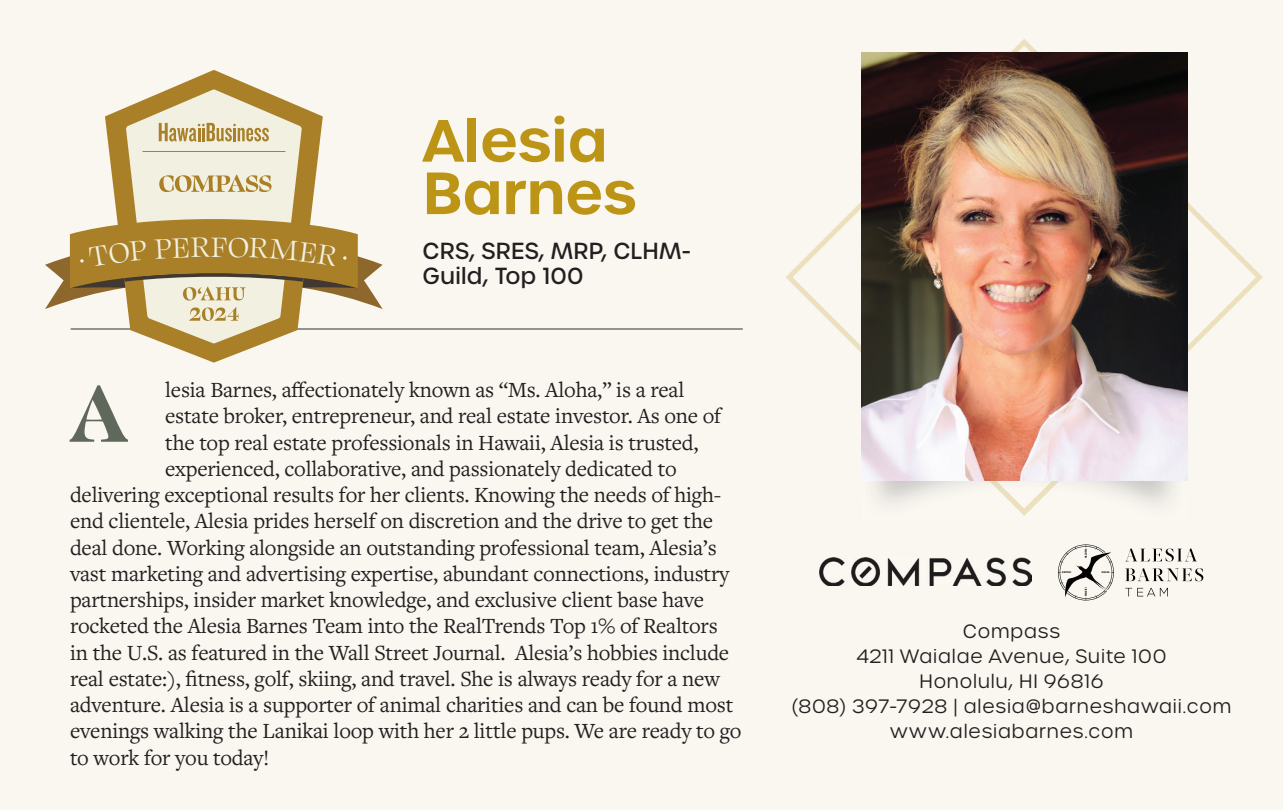
<style>
.page{position:relative;width:1283px;height:810px;background:#fff}
.page>*{position:absolute;margin:0;border:0;box-sizing:border-box;transform-origin:0 0}
.t1{font:700 90px "Swear Display";color:#5f685a}
.t2{font:600 57.5px/52.5px "Urbane";color:#bc9517}
.t3{font:32.25px "Swear Display";color:#f2f1e1}
.t4{font:22.5px "Freight Text Pro";letter-spacing:-.01em;color:#231f20}
.t5{font:500 22.5px/25px "Urbane";letter-spacing:.01em;color:#231f20}
.t6{font:300 18.75px/25px "Urbane";letter-spacing:.045em;color:#231f20;text-align:center}
.t7{font:700 2.5px "Avenir Next Condensed";letter-spacing:.05em;color:#040503;scale:.96 1}
</style>
<div class="page">
<div style="left:0;top:0;width:1282px;height:810px;background:#faf7f1"></div>
<hr style="left:71px;top:328px;width:671px;height:2px;background:#57585a">
<div style="left:785px;top:39px;width:478px;height:477px;background:#faf7f1"></div>
<img style="left:862px;top:480px;width:324px;height:36px">
<img style="left:861px;top:53px;width:326px;height:427px">
<svg style="left:105px;top:70px;width:218px;height:292px;fill:#faf7f1"></svg>
<svg style="left:126px;top:89px;width:176px;height:254px;background:#e0d5b4"></svg>
<hr style="left:143px;top:151px;width:142px;height:1px;background:#a98028">
<svg style="left:159px;top:123px;width:110px;height:18px;background:#cfbb8a"></svg>
<svg style="left:159px;top:175px;width:112px;height:17px;background:#d3c193"></svg>
<img style="left:819px;top:557px;width:212px;height:29px">
<svg style="left:1125px;top:549px;width:71px;height:13px"></svg>
<svg style="left:1125px;top:568px;width:78px;height:13px"></svg>
<svg style="left:1125px;top:588px;width:43px;height:8px"></svg>
<svg style="left:1058px;top:544px;width:55px;height:56px"></svg>
<svg style="left:45px;top:214px;width:337px;height:107px"></svg>
<h3 class="t3" style="left:211px;top:226px;width:19px">F</h3>
<h2 class="t2" style="left:422px;top:115px;width:215px">Alesia<br>Barnes</h2>
<p class="t5" style="left:422px;top:238px;width:270px">CRS, SRES, MRP, CLHM-<br>Guild, Top 100</p>
<p class="t4" style="left:165px;top:375px;width:521px">lesia Barnes, affectionately known as “Ms. Aloha,” is a real</p>
<p class="t4" style="left:165px;top:401px;width:557px">estate broker, entrepreneur, and real estate investor. As one of</p>
<p class="t4" style="left:165px;top:428px;width:535px">the top real estate professionals in Hawaii, Alesia is trusted,</p>
<p class="t4" style="left:165px;top:454px;width:513px">experienced, collaborative, and passionately dedicated to</p>
<p class="t4" style="left:70px;top:480px;width:652px">delivering exceptional results for her clients. Knowing the needs of high-</p>
<p class="t4" style="left:70px;top:506px;width:644px">end clientele, Alesia prides herself on discretion and the drive to get the</p>
<p class="t4" style="left:70px;top:533px;width:648px">deal done. Working alongside an outstanding professional team, Alesia’s</p>
<p class="t4" style="left:70px;top:559px;width:660px">vast marketing and advertising expertise, abundant connections, industry</p>
<p class="t4" style="left:70px;top:585px;width:635px">partnerships, insider market knowledge, and exclusive client base have</p>
<p class="t4" style="left:70px;top:611px;width:649px">rocketed the Alesia Barnes Team into the RealTrends Top 1% of Realtors</p>
<p class="t4" style="left:70px;top:638px;width:661px">in the U.S. as featured in the Wall Street Journal. Alesia’s hobbies include</p>
<p class="t4" style="left:70px;top:664px;width:651px">real estate:), fitness, golf, skiing, and travel. She is always ready for a new</p>
<p class="t4" style="left:70px;top:690px;width:665px">adventure. Alesia is a supporter of animal charities and can be found most</p>
<p class="t4" style="left:70px;top:716px;width:673px">evenings walking the Lanikai loop with her 2 little pups. We are ready to go</p>
<p class="t4" style="left:70px;top:743px;width:201px">to work for you today!</p>
<h1 class="t1" style="left:70px;top:355px;width:59px">A</h1>
<p class="t7" style="left:1062px;top:571px;width:11px">KAPOLEI</p>
<p class="t7" style="left:1084px;top:558px;width:11px;rotate:-90deg">HALEIWA</p>
<p class="t7" style="left:1084px;top:596px;width:11px;rotate:-90deg">WAIKIKI</p>
<p class="t7" style="left:1101px;top:571px;width:9px">KAILUA</p>
<p class="t6" style="left:792px;top:619px;width:441px">Compass<br>4211 Waialae Avenue, Suite 100<br>Honolulu, HI 96816<br>(808) 397-7928 | alesia@barneshawaii.com www.alesiabarnes.com</p>
</div>
